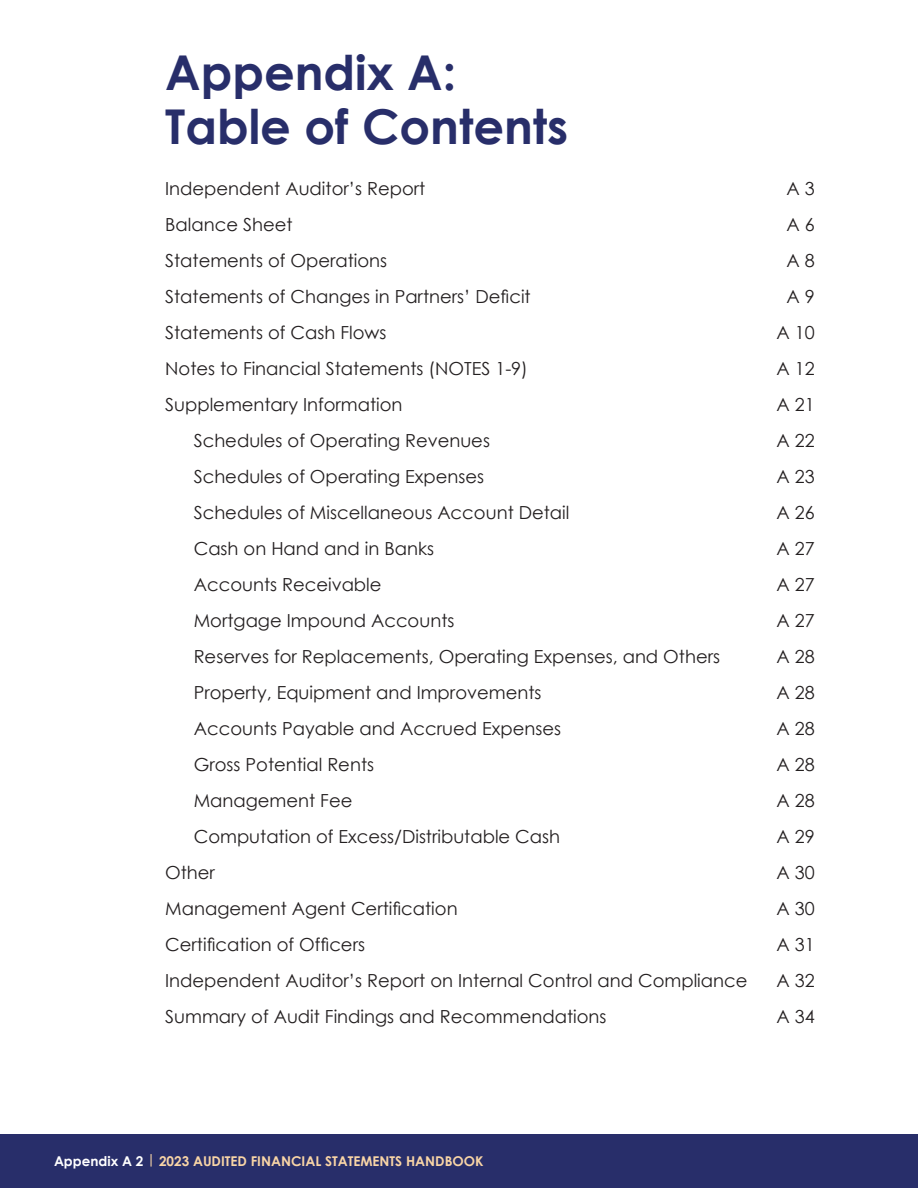
<style>
.page{position:relative;width:918px;height:1188px;background:#fff}
.page>*{position:absolute;margin:0;border:0;box-sizing:border-box;transform-origin:0 0}
.t1{font:700 48px/54px "Century Gothic";color:#282e6a}
.t2{font:18px "Century Gothic";color:#231f20}
.t3{font:700 13.5px "Century Gothic";color:#f9d5a6}
.s1{color:#fff}
</style>
<div class="page">
<div style="left:0;top:1134px;width:918px;height:54px;background:#282e6a"></div>
<h3 class="t1" style="left:165px;top:43px;width:405px">Appendix A:<br>Table of Contents</h3>
<p class="t2" style="left:165px;top:176px;width:262px">Independent Auditor’s Report</p>
<p class="t2" style="left:786px;top:176px;width:30px">A 3</p>
<p class="t2" style="left:165px;top:212px;width:129px">Balance Sheet</p>
<p class="t2" style="left:786px;top:212px;width:30px">A 6</p>
<p class="t2" style="left:165px;top:248px;width:224px">Statements of Operations</p>
<p class="t2" style="left:786px;top:248px;width:30px">A 8</p>
<p class="t2" style="left:165px;top:284px;width:367px">Statements of Changes in Partners’ Deficit</p>
<p class="t2" style="left:786px;top:284px;width:30px">A 9</p>
<p class="t2" style="left:165px;top:320px;width:223px">Statements of Cash Flows</p>
<p class="t2" style="left:776px;top:320px;width:40px">A 10</p>
<p class="t2" style="left:165px;top:356px;width:364px">Notes to Financial Statements (NOTES 1-9)</p>
<p class="t2" style="left:776px;top:356px;width:40px">A 12</p>
<p class="t2" style="left:165px;top:392px;width:239px">Supplementary Information</p>
<p class="t2" style="left:776px;top:392px;width:40px">A 21</p>
<p class="t2" style="left:194px;top:428px;width:298px">Schedules of Operating Revenues</p>
<p class="t2" style="left:776px;top:428px;width:40px">A 22</p>
<p class="t2" style="left:194px;top:464px;width:292px">Schedules of Operating Expenses</p>
<p class="t2" style="left:776px;top:464px;width:40px">A 23</p>
<p class="t2" style="left:194px;top:500px;width:377px">Schedules of Miscellaneous Account Detail</p>
<p class="t2" style="left:776px;top:500px;width:40px">A 26</p>
<p class="t2" style="left:194px;top:536px;width:242px">Cash on Hand and in Banks</p>
<p class="t2" style="left:776px;top:536px;width:40px">A 27</p>
<p class="t2" style="left:194px;top:572px;width:189px">Accounts Receivable</p>
<p class="t2" style="left:776px;top:572px;width:40px">A 27</p>
<p class="t2" style="left:194px;top:608px;width:262px">Mortgage Impound Accounts</p>
<p class="t2" style="left:776px;top:608px;width:40px">A 27</p>
<p class="t2" style="left:194px;top:644px;width:528px">Reserves for Replacements, Operating Expenses, and Others</p>
<p class="t2" style="left:776px;top:644px;width:40px">A 28</p>
<p class="t2" style="left:194px;top:680px;width:349px">Property, Equipment and Improvements</p>
<p class="t2" style="left:776px;top:680px;width:40px">A 28</p>
<p class="t2" style="left:194px;top:716px;width:369px">Accounts Payable and Accrued Expenses</p>
<p class="t2" style="left:776px;top:716px;width:40px">A 28</p>
<p class="t2" style="left:194px;top:752px;width:182px">Gross Potential Rents</p>
<p class="t2" style="left:776px;top:752px;width:40px">A 28</p>
<p class="t2" style="left:194px;top:788px;width:160px">Management Fee</p>
<p class="t2" style="left:776px;top:788px;width:40px">A 28</p>
<p class="t2" style="left:194px;top:824px;width:368px">Computation of Excess/Distributable Cash</p>
<p class="t2" style="left:776px;top:824px;width:40px">A 29</p>
<p class="t2" style="left:165px;top:860px;width:51px">Other</p>
<p class="t2" style="left:776px;top:860px;width:40px">A 30</p>
<p class="t2" style="left:165px;top:896px;width:294px">Management Agent Certification</p>
<p class="t2" style="left:776px;top:896px;width:40px">A 30</p>
<p class="t2" style="left:165px;top:932px;width:201px">Certification of Officers</p>
<p class="t2" style="left:776px;top:932px;width:40px">A 31</p>
<p class="t2" style="left:165px;top:968px;width:584px">Independent Auditor’s Report on Internal Control and Compliance</p>
<p class="t2" style="left:776px;top:968px;width:40px">A 32</p>
<p class="t2" style="left:165px;top:1004px;width:443px">Summary of Audit Findings and Recommendations</p>
<p class="t2" style="left:776px;top:1004px;width:40px">A 34</p>
<p class="t3" style="left:54px;top:1151px;width:431px"><span class="s1">Appendix A 2</span> | 2023 AUDITED FINANCIAL STATEMENTS HANDBOOK</p>
</div>
